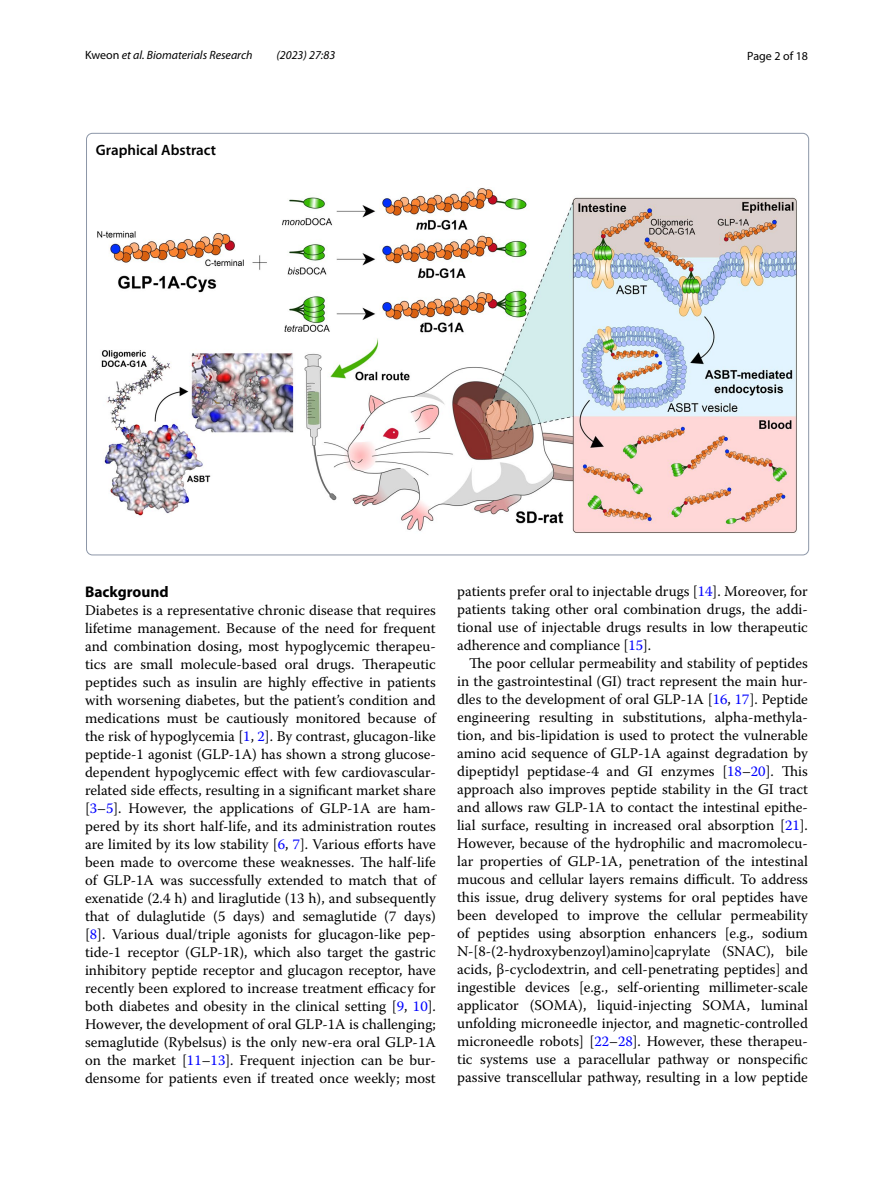
<style>
.page{position:relative;width:893px;height:1187px;background:#fff}
.page>*{position:absolute;margin:0;border:0;box-sizing:border-box;transform-origin:0 0}
.t1{font:700 15.45px "Myriad Pro";color:#000}
.t2{font:600 15px "Myriad Pro";color:#000}
.t3{font:14.7px/18px "Warnock Pro";color:#000;text-align:justify}
.t4{font:italic 12px "Myriad Pro";color:#000}
.t5{font:12px "Myriad Pro";color:#000}
.s1{font-style:normal}
.s2{color:#00f}
</style>
<div class="page">
<img style="left:97px;top:188px;width:700px;height:345px">
<p class="t4" style="left:85px;top:48px;width:169px"><span class="s1">Kweon</span> et al. Biomaterials Research</p>
<p class="t4" style="left:277px;top:48px;width:60px">(2023) 27:83</p>
<p class="t5" style="left:747px;top:48px;width:62px">Page 2 of 18</p>
<p class="t2" style="left:96px;top:141px;width:122px">Graphical Abstract</p>
<p class="t1" style="left:85px;top:581px;width:85px">Background</p>
<p class="t3" style="left:85px;top:601px;width:352px">Diabetes is a representative chronic disease that requires lifetime management. Because of the need for frequent and combination dosing, most hypoglycemic therapeu&shy;tics are small molecule-based oral drugs. Therapeutic peptides such as insulin are highly effective in patients with worsening diabetes, but the patient’s condition and medications must be cautiously monitored because of the risk of hypoglycemia [<span class="s2">1</span>, <span class="s2">2</span>]. By contrast, glucagon-like peptide-1 agonist (GLP-1A) has shown a strong glucose&shy;dependent hypoglycemic effect with few cardiovascular&shy;related side effects, resulting in a significant market share [<span class="s2">3</span>–<span class="s2">5</span>]. However, the applications of GLP-1A are ham&shy;pered by its short half-life, and its administration routes are limited by its low stability [<span class="s2">6</span>, <span class="s2">7</span>]. Various efforts have been made to overcome these weaknesses. The half-life of GLP-1A was successfully extended to match that of exenatide (2.4 h) and liraglutide (13 h), and subsequently that of dulaglutide (5 days) and semaglutide (7 days) [<span class="s2">8</span>]. Various dual/triple agonists for glucagon-like pep&shy;tide-1 receptor (GLP-1R), which also target the gastric inhibitory peptide receptor and glucagon receptor, have recently been explored to increase treatment efficacy for both diabetes and obesity in the clinical setting [<span class="s2">9</span>, <span class="s2">10</span>].<br>However, the development of oral GLP-1A is challenging; semaglutide (Rybelsus) is the only new-era oral GLP-1A on the market [<span class="s2">11</span>–<span class="s2">13</span>]. Frequent injection can be bur&shy;densome for patients even if treated once weekly; most</p>
<p class="t3" style="left:457px;top:582px;width:352px">patients prefer oral to injectable drugs [<span class="s2">14</span>]. Moreover, for patients taking other oral combination drugs, the addi&shy;tional use of injectable drugs results in low therapeutic adherence and compliance [<span class="s2">15</span>].</p>
<p class="t3" style="left:457px;top:654px;width:352px;text-indent:12px">The poor cellular permeability and stability of peptides in the gastrointestinal (GI) tract represent the main hur&shy;dles to the development of oral GLP-1A [<span class="s2">16</span>, <span class="s2">17</span>]. Peptide engineering resulting in substitutions, alpha-methyla&shy;tion, and bis-lipidation is used to protect the vulnerable amino acid sequence of GLP-1A against degradation by dipeptidyl peptidase-4 and GI enzymes [<span class="s2">18</span>–<span class="s2">20</span>]. This approach also improves peptide stability in the GI tract and allows raw GLP-1A to contact the intestinal epithe&shy;lial surface, resulting in increased oral absorption [<span class="s2">21</span>].<br>However, because of the hydrophilic and macromolecu&shy;lar properties of GLP-1A, penetration of the intestinal mucous and cellular layers remains difficult. To address this issue, drug delivery systems for oral peptides have been developed to improve the cellular permeability of peptides using absorption enhancers [e.g., sodium N-[8-(2-hydroxybenzoyl)amino]caprylate (SNAC), bile acids, β-cyclodextrin, and cell-penetrating peptides] and ingestible devices [e.g., self-orienting millimeter-scale applicator (SOMA), liquid-injecting SOMA, luminal unfolding microneedle injector, and magnetic-controlled microneedle robots] [<span class="s2">22</span>–<span class="s2">28</span>]. However, these therapeu&shy;tic systems use a paracellular pathway or nonspecific passive transcellular pathway, resulting in a low peptide</p>
</div>
